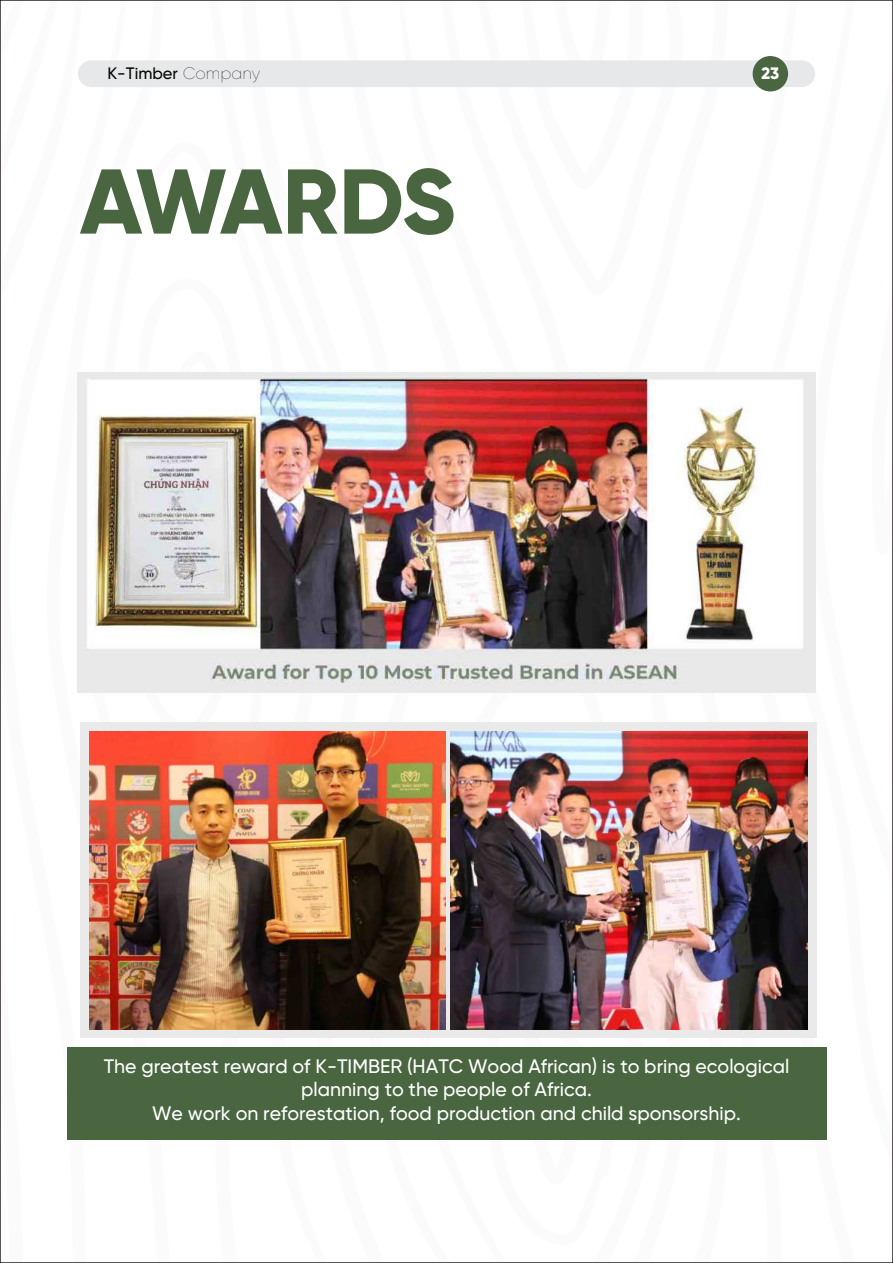
<style>
.page{position:relative;width:893px;height:1263px;background:#fff}
.page>*{position:absolute;margin:0;border:0;box-sizing:border-box;transform-origin:0 0}
.t1{font:91.65px "SVN Gilroy X Bold";letter-spacing:-.025em;color:#496641}
.t2{font:500 19.5px/23.4px "SVN Gilroy";color:#fff;text-align:center}
.t3{font:500 16.5px "SVN Gilroy";color:#050504}
.t4{font:16.5px "SVN Gilroy X Bold";color:#fff}
.s1{font-weight:100}
</style>
<div class="page">
<svg style="left:0;top:0;width:126px;height:1263px"></svg>
<svg style="left:892px;top:65px;width:1px;height:824px"></svg>
<svg style="left:892px;top:284px;width:1px;height:271px"></svg>
<svg style="left:892px;top:689px;width:1px;height:102px"></svg>
<svg style="left:0;top:0;width:82px;height:303px"></svg>
<svg style="left:0;top:904px;width:24px;height:359px"></svg>
<svg style="left:665px;top:0;width:191px;height:1263px"></svg>
<svg style="left:522px;top:0;width:122px;height:1px"></svg>
<div style="left:80px;top:723px;width:737px;height:315px;background:#eaeaea"></div>
<img style="left:89px;top:731px;width:357px;height:299px">
<img style="left:451px;top:731px;width:356px;height:299px">
<div style="left:78px;top:60px;width:737px;height:27px;background:#e7e8e9;border-radius:13px"></div>
<div style="left:753px;top:56px;width:35px;height:35px;background:#496641;border-radius:50%"></div>
<div style="left:67px;top:1047px;width:759px;height:92px;background:#496641"></div>
<img style="left:77px;top:373px;width:739px;height:320px">
<p class="t3" style="left:107px;top:64px;width:154px">K-Timber <span class="s1">Company</span></p>
<p class="t4" style="left:761px;top:64px;width:19px">23</p>
<h1 class="t1" style="left:80px;top:151px;width:377px">AWARDS</h1>
<p class="t2" style="left:104px;top:1055px;width:687px">The greatest reward of K-TIMBER (HATC Wood African) is to bring ecological planning to the people of Africa.<br>We work on reforestation, food production and child sponsorship.</p>
</div>
